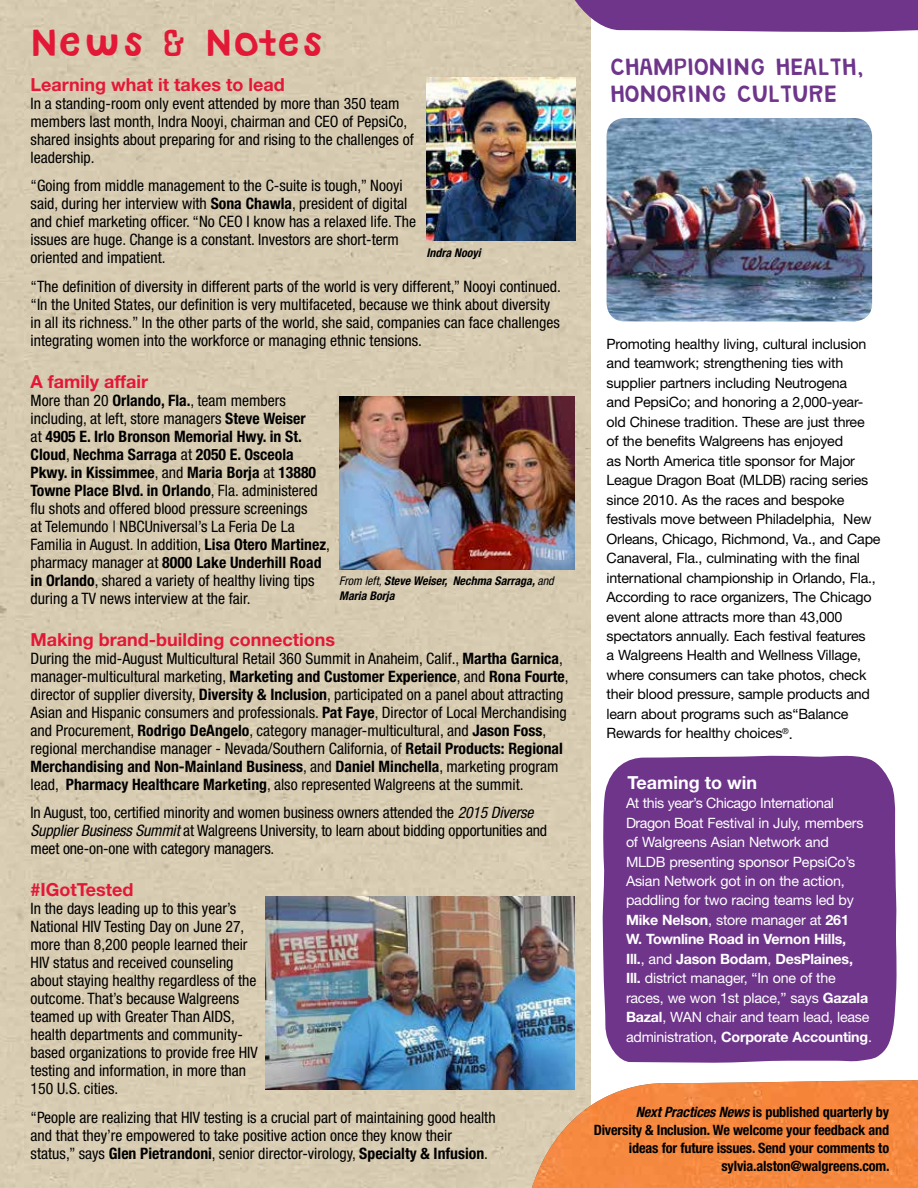
<style>
.page{position:relative;width:918px;height:1188px;background:#fff}
.page>*{position:absolute;margin:0;border:0;box-sizing:border-box;transform-origin:0 0}
.t1{font:36px "Funktion";color:#e31837}
.t2{font:22.5px/27px "Funktion";letter-spacing:-.01em;color:#6e358b}
.t3{font:700 18px "Helvetica Neue LT Std";color:#e31837}
.t4{font:700 18px "Helvetica Neue LT Std";color:#fff}
.t5{font:condensed 15.75px/18px "Helvetica Neue LT Std";color:#000}
.t6{font:14.25px/19.5px "Helvetica Neue LT Std";letter-spacing:-.015em;color:#000}
.t7{font:14.25px/19.5px "Helvetica Neue LT Std";letter-spacing:-.015em;color:#fff}
.t8{font:700 condensed 14.25px/18px "Helvetica Neue LT Std";letter-spacing:-.01em;color:#000;text-align:right}
.t9{font:italic 700 condensed 12px/15px "Helvetica Neue LT Std";color:#000}
.s1{font-weight:700}
.s2{font-style:italic}
.s3{font-weight:400}
</style>
<div class="page">
<div style="left:602px;top:755px;width:295px;height:308px;background:#6e358b"></div>
<div style="left:0;top:0;width:590px;height:1188px;background:#d7cbb1"></div>
<svg style="left:520px;top:1071px;width:71px;height:117px"></svg>
<img style="left:532px;top:1080px;width:386px;height:108px">
<img style="left:339px;top:397px;width:235px;height:172px">
<img style="left:426px;top:78px;width:150px;height:162px">
<img style="left:266px;top:896px;width:308px;height:194px">
<svg style="left:545px;top:0;width:373px;height:32px;background:#7e4c93"></svg>
<img style="left:607px;top:118px;width:265px;height:203px">
<h1 class="t1" style="left:31px;top:21px;width:294px">NEWS &amp; NOTES</h1>
<p class="t3" style="left:31px;top:73px;width:256px">Learning what it takes to lead</p>
<p class="t5" style="left:31px;top:94px;width:385px">In a standing-room only event attended by more than 350 team members last month, Indra Nooyi, chairman and CEO of PepsiCo, shared insights about preparing for and rising to the challenges of leadership.</p>
<p class="t5" style="left:31px;top:177px;width:387px">“Going from middle management to the C-suite is tough,” Nooyi said, during her interview with <span class="s1">Sona Chawla</span>, president of digital and chief marketing officer. “No CEO I know has a relaxed life. The issues are huge. Change is a constant. Investors are short-term oriented and impatient.</p>
<p class="t5" style="left:31px;top:277px;width:532px">“The definition of diversity in different parts of the world is very different,” Nooyi continued. “In the United States, our definition is very multifaceted, because we think about diversity in all its richness.” In the other parts of the world, she said, companies can face challenges integrating women into the workforce or managing ethnic tensions.</p>
<p class="t3" style="left:31px;top:370px;width:119px">A family affair</p>
<p class="t5" style="left:31px;top:391px;width:301px">More than 20 <span class="s1">Orlando, Fla.</span>, team members including, at left, store managers <span class="s1">Steve Weiser<br></span>at <span class="s1">4905 E. Irlo Bronson Memorial Hwy. in St.<br>Cloud</span>, <span class="s1">Nechma Sarraga</span> at <span class="s1">2050 E. Osceola Pkwy. in Kissimmee</span>, and <span class="s1">Maria Borja</span> at <span class="s1">13880<br>Towne Place Blvd. in Orlando</span>, Fla. administered flu shots and offered blood pressure screenings<br>at Telemundo | NBCUniversal’s La Feria De La Familia in August. In addition, <span class="s1">Lisa Otero Martinez</span>, pharmacy manager at <span class="s1">8000 Lake Underhill Road in Orlando</span>, shared a variety of healthy living tips during a TV news interview at the fair.</p>
<p class="t3" style="left:31px;top:628px;width:306px">Making brand-building connections</p>
<p class="t5" style="left:31px;top:649px;width:539px">During the mid-August Multicultural Retail 360 Summit in Anaheim, Calif., <span class="s1">Martha Garnica</span>, manager-multicultural marketing, <span class="s1">Marketing and Customer Experience</span>, and <span class="s1">Rona Fourte</span>, director of supplier diversity, <span class="s1">Diversity &amp; Inclusion</span>, participated on a panel about attracting Asian and Hispanic consumers and professionals. <span class="s1">Pat Faye</span>, Director of Local Merchandising and Procurement, <span class="s1">Rodrigo DeAngelo</span>, category manager-multicultural, and <span class="s1">Jason Foss</span>, regional merchandise manager - Nevada/Southern California, of <span class="s1">Retail Products: Regional Merchandising and Non-Mainland Business</span>, and <span class="s1">Daniel Minchella</span>, marketing program lead, <span class="s1">Pharmacy Healthcare Marketing</span>, also represented Walgreens at the summit.</p>
<p class="t5" style="left:31px;top:804px;width:518px">In August, too, certified minority and women business owners attended the <span class="s2">2015 Diverse<br>Supplier Business Summit</span> at Walgreens University, to learn about bidding opportunities and meet one-on-one with category managers.</p>
<p class="t3" style="left:31px;top:879px;width:104px">#IGotTested</p>
<p class="t5" style="left:31px;top:900px;width:229px">In the days leading up to this year’s National HIV Testing Day on June 27, more than 8,200 people learned their HIV status and received counseling about staying healthy regardless of the outcome. That’s because Walgreens teamed up with Greater Than AIDS, health departments and community&shy;based organizations to provide free HIV testing and information, in more than 150 U.S. cities.</p>
<p class="t5" style="left:31px;top:1108px;width:467px">“People are realizing that HIV testing is a crucial part of maintaining good health and that they’re empowered to take positive action once they know their status,” says <span class="s1">Glen Pietrandoni</span>, senior director-virology, <span class="s1">Specialty &amp; Infusion</span>.</p>
<p class="t9" style="left:426px;top:245px;width:56px">Indra Nooyi</p>
<p class="t9" style="left:339px;top:573px;width:216px"><span class="s3">From left,</span> Steve Weiser, Nechma Sarraga, <span class="s3">and<br></span>Maria Borja</p>
<h2 class="t2" style="left:610px;top:53px;width:256px">CHAMPIONING HEALTH,<br>HONORING CULTURE</h2>
<p class="t6" style="left:607px;top:334px;width:276px">Promoting healthy living, cultural inclusion and teamwork; strengthening ties with supplier partners including Neutrogena<br>and PepsiCo; and honoring a 2,000-year&shy;old Chinese tradition. These are just three<br>of the benefits Walgreens has enjoyed<br>as North America title sponsor for Major League Dragon Boat (MLDB) racing series since 2010. As the races and bespoke festivals move between Philadelphia, New Orleans, Chicago, Richmond, Va., and Cape Canaveral, Fla., culminating with the final international championship in Orlando, Fla., According to race organizers, The Chicago event alone attracts more than 43,000 spectators annually. Each festival features<br>a Walgreens Health and Wellness Village, where consumers can take photos, check their blood pressure, sample products and learn about programs such as“Balance Rewards for healthy choices<sup>®</sup>.</p>
<p class="t4" style="left:628px;top:771px;width:131px">Teaming to win</p>
<p class="t7" style="left:626px;top:793px;width:247px">At this year’s Chicago International Dragon Boat Festival in July, members of Walgreens Asian Network and<br>MLDB presenting sponsor PepsiCo’s Asian Network got in on the action, paddling for two racing teams led by <span class="s1">Mike Nelson</span>, store manager at <span class="s1">261<br>W. Townline Road in Vernon Hills,<br>Ill.</span>, and <span class="s1">Jason Bodam</span>, <span class="s1">DesPlaines,<br>Ill.</span> district manager, “In one of the races, we won 1st place,” says <span class="s1">Gazala Bazal</span>, WAN chair and team lead, lease administration, <span class="s1">Corporate Accounting</span>.</p>
<p class="t8" style="left:594px;top:1103px;width:298px"><span class="s2">Next Practices News</span> is published quarterly by Diversity &amp; Inclusion. We welcome your feedback and ideas for future issues. Send your comments to sylvia.alston@walgreens.com.</p>
</div>
